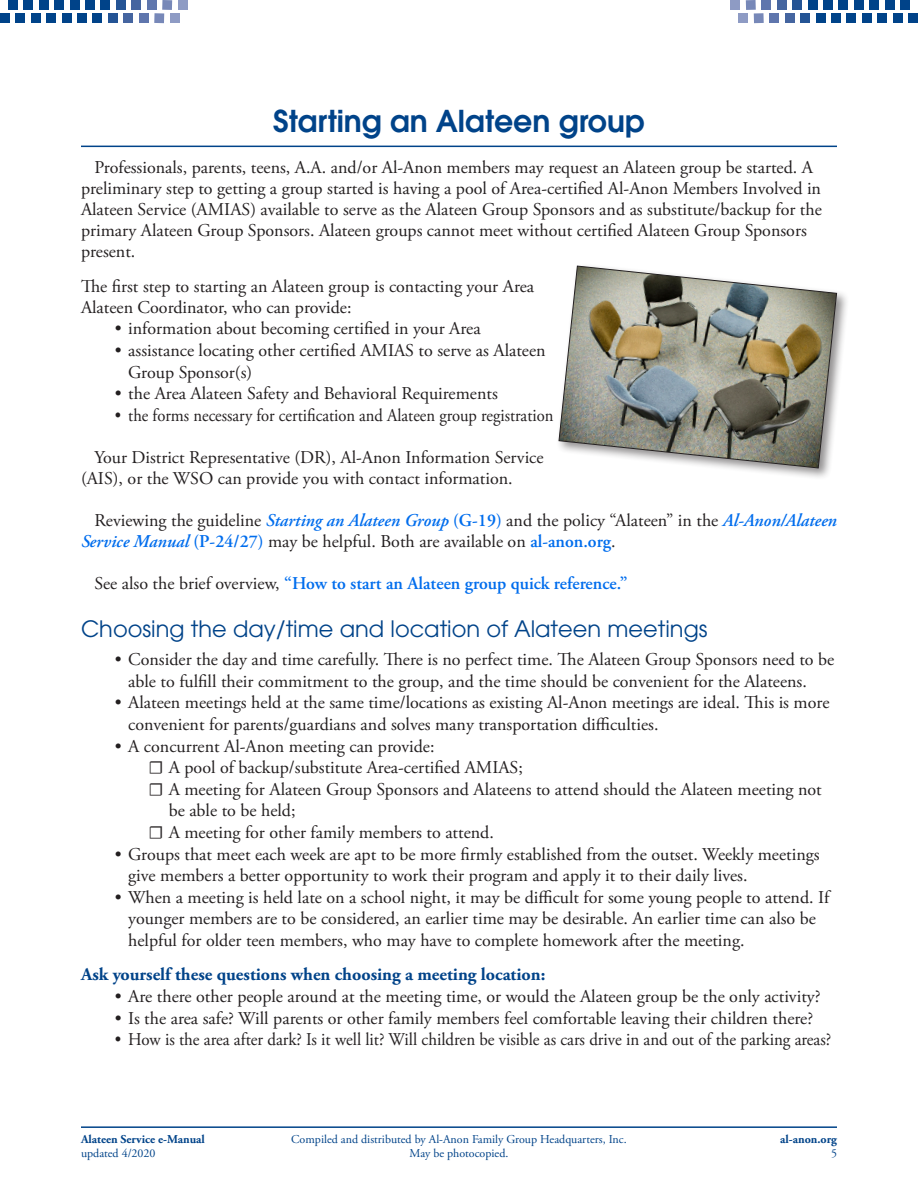
<style>
.page{position:relative;width:918px;height:1188px;background:#fff}
.page>*{position:absolute;margin:0;border:0;box-sizing:border-box;transform-origin:0 0}
.Header_1{font:600 30px "Avant Garde";color:#004389}
.Header_2{font:22.5px "Avant Garde";color:#004389}
.Body_Text_aftef_Head{font:18px/21.6px "Adobe Garamond Pro";color:#231f20}
.Body_Text{font:18px/21px "Adobe Garamond Pro";color:#231f20}
.Body_Text_aftef_Head-2{font:18px "Adobe Garamond Pro";color:#231f20;scale:.94 1}
.Body_Text_After_Bull{font:18px/21px "Adobe Garamond Pro";color:#231f20}
.Body_Text-2{font:600 18px "Adobe Garamond Pro";color:#006ded}
.Body_Text_aftef_Head-3{font:18px "Adobe Garamond Pro";color:#231f20;scale:.92 1}
.Body_Text_After_Bull-2{font:700 18px "Adobe Garamond Pro";color:#004389}
.t1{font:12px/14.4px "Adobe Garamond Pro";color:#004389;text-align:center}
.t2{font:700 12px "Adobe Garamond Pro";color:#004389}
.s1{font-weight:600;font-style:italic;color:#006ded}
.s2{font-weight:600;color:#006ded}
.s3{font-weight:400;color:#231f20}
.s4{font-family:"Minion Pro"}
</style>
<div class="page">
<hr style="left:81px;top:1126px;width:756px;height:2px;background:#004389">
<div style="left:93px;top:13px;width:9px;height:10px;background:#004389"></div>
<div style="left:77px;top:13px;width:10px;height:10px;background:#004389"></div>
<div style="left:62px;top:13px;width:9px;height:10px;background:#004389"></div>
<div style="left:46px;top:13px;width:10px;height:10px;background:#004389"></div>
<div style="left:31px;top:13px;width:10px;height:10px;background:#004389"></div>
<div style="left:15px;top:13px;width:10px;height:10px;background:#004389"></div>
<div style="left:0;top:13px;width:10px;height:10px;background:#004389"></div>
<div style="left:108px;top:13px;width:10px;height:10px;background:#245495"></div>
<div style="left:124px;top:13px;width:9px;height:10px;background:#4565a0"></div>
<div style="left:139px;top:13px;width:10px;height:10px;background:#5f76ad"></div>
<div style="left:154px;top:13px;width:10px;height:10px;background:#7788b8"></div>
<div style="left:170px;top:13px;width:10px;height:10px;background:#8e9bc4"></div>
<div style="left:101px;top:0;width:9px;height:10px;background:#004389"></div>
<div style="left:85px;top:0;width:10px;height:10px;background:#004389"></div>
<div style="left:70px;top:0;width:9px;height:10px;background:#004389"></div>
<div style="left:54px;top:0;width:10px;height:10px;background:#004389"></div>
<div style="left:39px;top:0;width:10px;height:10px;background:#004389"></div>
<div style="left:23px;top:0;width:10px;height:10px;background:#004389"></div>
<div style="left:8px;top:0;width:10px;height:10px;background:#004389"></div>
<div style="left:116px;top:0;width:10px;height:10px;background:#245495"></div>
<div style="left:131px;top:0;width:10px;height:10px;background:#4565a0"></div>
<div style="left:147px;top:0;width:10px;height:10px;background:#5f76ad"></div>
<div style="left:162px;top:0;width:10px;height:10px;background:#7788b8"></div>
<div style="left:178px;top:0;width:9px;height:10px;background:#8e9bc4"></div>
<div style="left:816px;top:13px;width:9px;height:10px;background:#004389"></div>
<div style="left:831px;top:13px;width:10px;height:10px;background:#004389"></div>
<div style="left:847px;top:13px;width:9px;height:10px;background:#004389"></div>
<div style="left:862px;top:13px;width:10px;height:10px;background:#004389"></div>
<div style="left:877px;top:13px;width:10px;height:10px;background:#004389"></div>
<div style="left:893px;top:13px;width:10px;height:10px;background:#004389"></div>
<div style="left:908px;top:13px;width:10px;height:10px;background:#004389"></div>
<div style="left:800px;top:13px;width:10px;height:10px;background:#245495"></div>
<div style="left:785px;top:13px;width:9px;height:10px;background:#4565a0"></div>
<div style="left:769px;top:13px;width:10px;height:10px;background:#5f76ad"></div>
<div style="left:754px;top:13px;width:10px;height:10px;background:#7788b8"></div>
<div style="left:738px;top:13px;width:10px;height:10px;background:#8e9bc4"></div>
<div style="left:808px;top:0;width:9px;height:10px;background:#004389"></div>
<div style="left:823px;top:0;width:10px;height:10px;background:#004389"></div>
<div style="left:839px;top:0;width:9px;height:10px;background:#004389"></div>
<div style="left:854px;top:0;width:10px;height:10px;background:#004389"></div>
<div style="left:869px;top:0;width:10px;height:10px;background:#004389"></div>
<div style="left:885px;top:0;width:10px;height:10px;background:#004389"></div>
<div style="left:900px;top:0;width:10px;height:10px;background:#004389"></div>
<div style="left:792px;top:0;width:10px;height:10px;background:#245495"></div>
<div style="left:777px;top:0;width:10px;height:10px;background:#4565a0"></div>
<div style="left:761px;top:0;width:10px;height:10px;background:#5f76ad"></div>
<div style="left:746px;top:0;width:10px;height:10px;background:#7788b8"></div>
<div style="left:731px;top:0;width:9px;height:10px;background:#8e9bc4"></div>
<hr style="left:81px;top:146px;width:756px;height:1px;background:#004389">
<div style="left:556px;top:263px;width:293px;height:218px;background:#231f20;opacity:.5"></div>
<img style="left:558px;top:265px;width:279px;height:204px">
<p class="Header_1" style="left:273px;top:101px;width:373px">Starting an Alateen group</p>
<p class="Body_Text_aftef_Head" style="left:81px;top:158px;width:742px;line-height:21px;text-indent:14px">Professionals, parents, teens, A.A. and/or Al-Anon members may request an Alateen group be started. A preliminary step to getting a group started is having a pool of Area-certified Al‑Anon Members Involved in Alateen Service (AMIAS) available to serve as the Alateen Group Sponsors and as substitute/backup for the primary Alateen Group Sponsors. Alateen groups cannot meet without certified Alateen Group Sponsors present.</p>
<p class="Body_Text_After_Bull" style="left:81px;top:276px;width:455px">The first step to starting an Alateen group is contacting your Area<br>Alateen Coordinator, who can provide:</p>
<p class="Body_Text_aftef_Head" style="left:115px;top:319px;width:367px">• information about becoming certified in your Area</p>
<p class="Body_Text_aftef_Head" style="left:128px;top:340px;width:419px;text-indent:-14px">• assistance locating other certified AMIAS to serve as Alateen<br>Group Sponsor(s)</p>
<p class="Body_Text_aftef_Head" style="left:115px;top:383px;width:385px">• the Area Alateen Safety and Behavioral Requirements</p>
<p class="Body_Text_aftef_Head-3" style="left:115px;top:404px;width:478px">• the forms necessary for certification and Alateen group registration</p>
<p class="Body_Text" style="left:81px;top:447px;width:464px;text-indent:14px">Your District Representative (DR), Al‑Anon Information Service (AIS), or the WSO can provide you with contact information.</p>
<p class="Body_Text" style="left:81px;top:510px;width:758px;text-indent:14px">Reviewing the guideline <span class="s1">Starting an Alateen Group</span> <span class="s2">(G-19)</span> and the policy “Alateen” in the <span class="s1">Al‑Anon/Alateen<br>Service Manual</span> <span class="s2">(P-24/27)</span> may be helpful. Both are available on <span class="s2">al-anon.org</span>.</p>
<p class="Body_Text-2" style="left:94px;top:573px;width:535px"><span class="s3">See also the brief overview,</span> “How to start an Alateen group quick reference.”</p>
<p class="Header_2" style="left:81px;top:615px;width:628px">Choosing the day/time and location of Alateen meetings</p>
<p class="Body_Text_aftef_Head" style="left:128px;top:649px;width:708px;text-indent:-14px">• Consider the day and time carefully. There is no perfect time. The Alateen Group Sponsors need to be able to fulfill their commitment to the group, and the time should be convenient for the Alateens.</p>
<p class="Body_Text_aftef_Head" style="left:128px;top:693px;width:703px;text-indent:-14px">• Alateen meetings held at the same time/locations as existing Al‑Anon meetings are ideal. This is more convenient for parents/guardians and solves many transportation difficulties.</p>
<p class="Body_Text_aftef_Head" style="left:115px;top:736px;width:321px">• A concurrent Al‑Anon meeting can provide:</p>
<p class="Body_Text_aftef_Head" style="left:148px;top:757px;width:376px"><span class="s4">☐</span> A pool of backup/substitute Area-certified AMIAS;</p>
<p class="Body_Text_aftef_Head" style="left:169px;top:779px;width:655px;text-indent:-20px"><span class="s4">☐</span> A meeting for Alateen Group Sponsors and Alateens to attend should the Alateen meeting not be able to be held;</p>
<p class="Body_Text_aftef_Head" style="left:148px;top:822px;width:347px"><span class="s4">☐</span> A meeting for other family members to attend.</p>
<p class="Body_Text_aftef_Head" style="left:128px;top:844px;width:693px;text-indent:-14px">• Groups that meet each week are apt to be more firmly established from the outset. Weekly meetings give members a better opportunity to work their program and apply it to their daily lives.</p>
<p class="Body_Text_aftef_Head" style="left:128px;top:887px;width:703px;text-indent:-14px">• When a meeting is held late on a school night, it may be difficult for some young people to attend. If younger members are to be considered, an earlier time may be desirable. An earlier time can also be helpful for older teen members, who may have to complete homework after the meeting.</p>
<p class="Body_Text_After_Bull-2" style="left:81px;top:964px;width:466px">Ask yourself these questions when choosing a meeting location:</p>
<p class="Body_Text_aftef_Head" style="left:115px;top:986px;width:707px">• Are there other people around at the meeting time, or would the Alateen group be the only activity?</p>
<p class="Body_Text_aftef_Head" style="left:115px;top:1008px;width:700px">• Is the area safe? Will parents or other family members feel comfortable leaving their children there?</p>
<p class="Body_Text_aftef_Head-2" style="left:115px;top:1029px;width:764px">• How is the area after dark? Is it well lit? Will children be visible as cars drive in and out of the parking areas?</p>
<p class="t2" style="left:81px;top:1132px;width:125px">Alateen Service e-Manual</p>
<p class="t1" style="left:81px;top:1147px;width:76px">updated 4/2020</p>
<p class="t1" style="left:291px;top:1132px;width:337px">Compiled and distributed by Al-Anon Family Group Headquarters, Inc.<br>May be photocopied.</p>
<p class="t2" style="left:780px;top:1132px;width:58px">al-anon.org</p>
<p class="t1" style="left:831px;top:1147px;width:7px">5</p>
</div>
